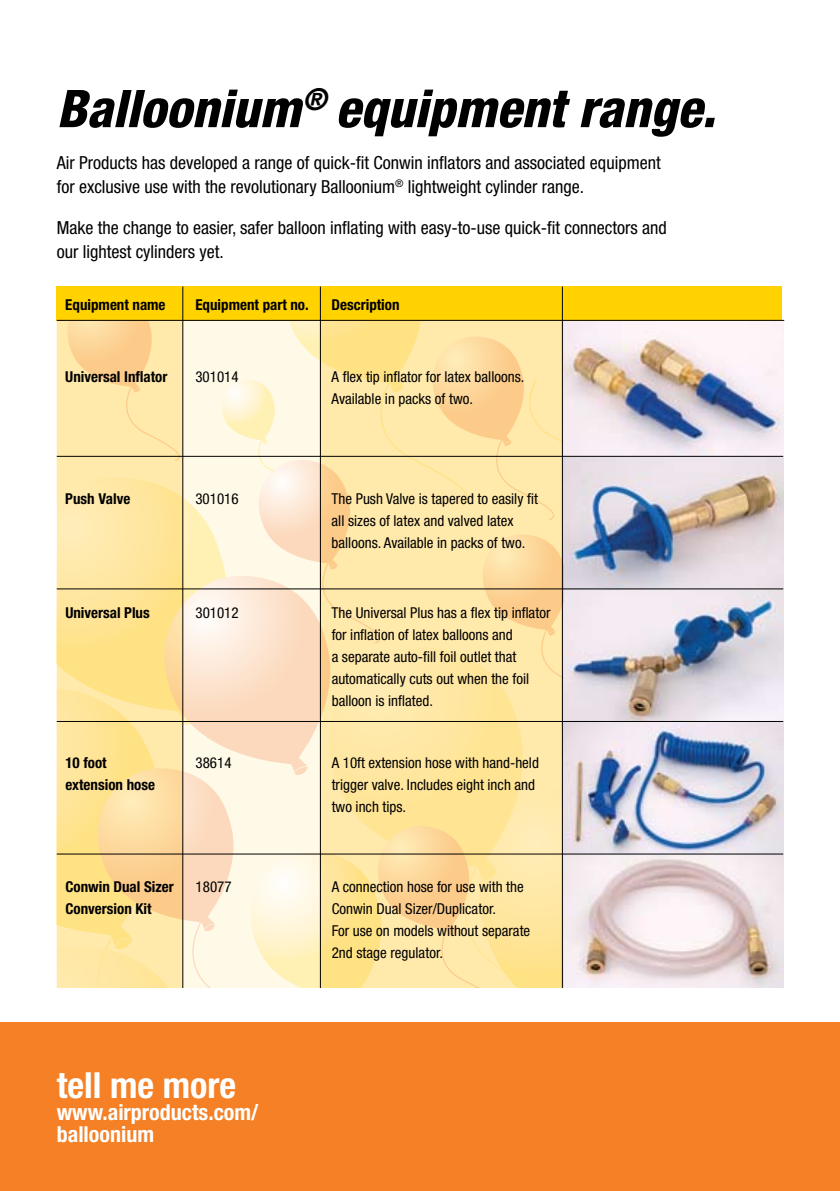
<style>
.page{position:relative;width:840px;height:1191px;background:#fff}
.page>*{position:absolute;margin:0;border:0;box-sizing:border-box;transform-origin:0 0}
.t1{font:italic 800 condensed 52px "Helvetica Neue";color:#000}
.t2{font:700 condensed 36px "Helvetica Neue";color:#fff}
.t3{font:700 condensed 22px/22px "Helvetica Neue";color:#fff}
.t4{font:condensed 18px/24px "Helvetica Neue";color:#000}
.t5{font:condensed 15px/22px "Helvetica Neue";color:#000}
.t6{font:700 condensed 15px "Helvetica Neue";color:#000}
</style>
<div class="page">
<div style="left:0;top:1022px;width:839px;height:169px;background:#f58025"></div>
<img style="left:562px;top:854px;width:220px;height:134px">
<img style="left:562px;top:722px;width:220px;height:131px">
<img style="left:562px;top:589px;width:220px;height:132px">
<img style="left:562px;top:457px;width:220px;height:131px">
<img style="left:562px;top:321px;width:220px;height:135px">
<div style="left:57px;top:286px;width:724px;height:34px;background:#ffd200"></div>
<hr style="left:57px;top:456px;width:725px;height:1px;background:#000">
<hr style="left:57px;top:588px;width:725px;height:1px;background:#000">
<hr style="left:57px;top:721px;width:725px;height:1px;background:#000">
<hr style="left:57px;top:853px;width:725px;height:1px;background:#000">
<hr style="left:182px;top:286px;width:1px;height:702px;background:#000">
<hr style="left:320px;top:286px;width:1px;height:702px;background:#000">
<hr style="left:57px;top:320px;width:726px;height:1px;background:#000">
<svg style="left:57px;top:320px;width:504px;height:668px;background:#fce6b1"></svg>
<hr style="left:561px;top:286px;width:1px;height:702px;background:#000">
<h1 class="t1" style="left:57px;top:76px;width:660px">Balloonium<sup>®</sup> equipment range.</h1>
<p class="t4" style="left:57px;top:151px;width:605px">Air Products has developed a range of quick-fit Conwin inflators and associated equipment for exclusive use with the revolutionary Balloonium<sup>®</sup> lightweight cylinder range.</p>
<p class="t4" style="left:57px;top:216px;width:611px">Make the change to easier, safer balloon inflating with easy-to-use quick-fit connectors and our lightest cylinders yet.</p>
<p class="t6" style="left:65px;top:295px;width:102px">Equipment name</p>
<p class="t6" style="left:195px;top:295px;width:115px">Equipment part no.</p>
<p class="t6" style="left:331px;top:295px;width:69px">Description</p>
<p class="t6" style="left:65px;top:367px;width:104px">Universal Inflator</p>
<p class="t5" style="left:195px;top:365px;width:45px">301014</p>
<p class="t5" style="left:331px;top:365px;width:194px">A flex tip inflator for latex balloons.<br>Available in packs of two.</p>
<p class="t6" style="left:65px;top:489px;width:66px">Push Valve</p>
<p class="t5" style="left:195px;top:487px;width:45px">301016</p>
<p class="t5" style="left:331px;top:487px;width:208px">The Push Valve is tapered to easily fit all sizes of latex and valved latex balloons. Available in packs of two.</p>
<p class="t6" style="left:65px;top:603px;width:86px">Universal Plus</p>
<p class="t5" style="left:195px;top:601px;width:45px">301012</p>
<p class="t5" style="left:331px;top:601px;width:220px">The Universal Plus has a flex tip inflator for inflation of latex balloons and<br>a separate auto-fill foil outlet that automatically cuts out when the foil balloon is inflated.</p>
<p class="t6" style="left:65px;top:753px;width:43px">10 foot</p>
<p class="t5" style="left:195px;top:751px;width:37px">38614</p>
<p class="t5" style="left:331px;top:751px;width:209px">A 10ft extension hose with hand-held</p>
<p class="t6" style="left:65px;top:775px;width:91px">extension hose</p>
<p class="t5" style="left:331px;top:773px;width:205px">trigger valve. Includes eight inch and two inch tips.</p>
<p class="t6" style="left:65px;top:877px;width:110px">Conwin Dual Sizer</p>
<p class="t5" style="left:195px;top:875px;width:37px">18077</p>
<p class="t5" style="left:331px;top:875px;width:193px">A connection hose for use with the</p>
<p class="t6" style="left:65px;top:899px;width:88px">Conversion Kit</p>
<p class="t5" style="left:331px;top:897px;width:200px">Conwin Dual Sizer/Duplicator.<br>For use on models without separate<br>2nd stage regulator.</p>
<h2 class="t2" style="left:57px;top:1063px;width:181px">tell me more</h2>
<h3 class="t3" style="left:57px;top:1101px;width:203px">www.airproducts.com/ balloonium</h3>
</div>
